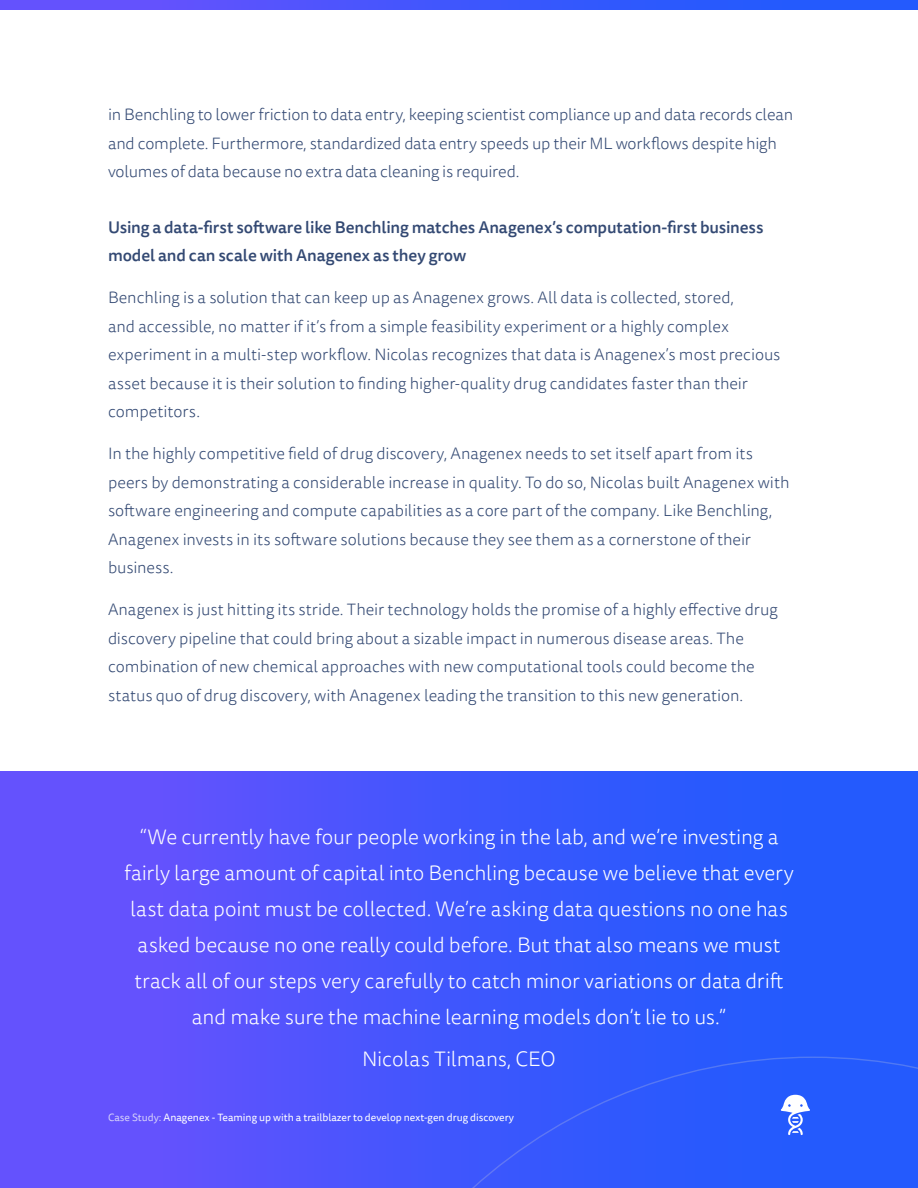
<style>
.page{position:relative;width:918px;height:1188px;background:#fff}
.page>*{position:absolute;margin:0;border:0;box-sizing:border-box;transform-origin:0 0}
.ebook_body_2{font:300 21px/36px "Tisa Sans Pro";letter-spacing:-.01em;color:#fff;text-align:center}
.CS_story_body{font:300 16.5px/28.5px "Tisa Sans Pro";letter-spacing:-.005em;color:#334973}
.CS_story_header{font:300 16.5px/28.5px "Tisa Sans Pro";letter-spacing:-.015em;color:#334973}
.CS_story_header-2{font:500 16.5px/28.5px "Tisa Sans Pro";letter-spacing:-.01em;color:#334973}
.t1{font:10.5px "Tisa Sans Pro";color:#fff}
.s1{color:#d4cffa}
</style>
<div class="page">
<svg style="left:0;top:0;width:918px;height:9px"></svg>
<div style="left:0;top:771px;width:918px;height:417px;background:linear-gradient(to right,#6b51fd,#195bfd)"></div>
<svg style="left:305px;top:1057px;width:613px;height:131px"></svg>
<svg style="left:781px;top:1095px;width:29px;height:40px"></svg>
<p class="CS_story_header" style="left:108px;top:101px;width:687px">in Benchling to lower friction to data entry, keeping scientist compliance up and data records clean and complete. Furthermore, standardized data entry speeds up their ML workflows despite high volumes of data because no extra data cleaning is required.</p>
<p class="CS_story_header-2" style="left:108px;top:213px;width:657px">Using a data-first software like Benchling matches Anagenex’s computation-first business model and can scale with Anagenex as they grow</p>
<p class="CS_story_body" style="left:108px;top:284px;width:674px">Benchling is a solution that can keep up as Anagenex grows. All data is collected, stored,<br>and accessible, no matter if it’s from a simple feasibility experiment or a highly complex experiment in a multi-step workflow. Nicolas recognizes that data is Anagenex’s most precious asset because it is their solution to finding higher-quality drug candidates faster than their competitors.</p>
<p class="CS_story_body" style="left:108px;top:440px;width:683px">In the highly competitive field of drug discovery, Anagenex needs to set itself apart from its peers by demonstrating a considerable increase in quality. To do so, Nicolas built Anagenex with software engineering and compute capabilities as a core part of the company. Like Benchling, Anagenex invests in its software solutions because they see them as a cornerstone of their business.</p>
<p class="CS_story_body" style="left:108px;top:596px;width:671px">Anagenex is just hitting its stride. Their technology holds the promise of a highly effective drug discovery pipeline that could bring about a sizable impact in numerous disease areas. The combination of new chemical approaches with new computational tools could become the status quo of drug discovery, with Anagenex leading the transition to this new generation.</p>
<p class="ebook_body_2" style="left:124px;top:819px;width:671px">“We currently have four people working in the lab, and we’re investing a fairly large amount of capital into Benchling because we believe that every last data point must be collected. We’re asking data questions no one has asked because no one really could before. But that also means we must track all of our steps very carefully to catch minor variations or data drift and make sure the machine learning models don’t lie to us.”</p>
<p class="ebook_body_2" style="left:362px;top:1041px;width:195px">Nicolas Tilmans, CEO</p>
<p class="t1" style="left:108px;top:1110px;width:407px"><span class="s1">Case Study:</span> Anagenex - Teaming up with a trailblazer to develop next-gen drug discovery</p>
</div>
